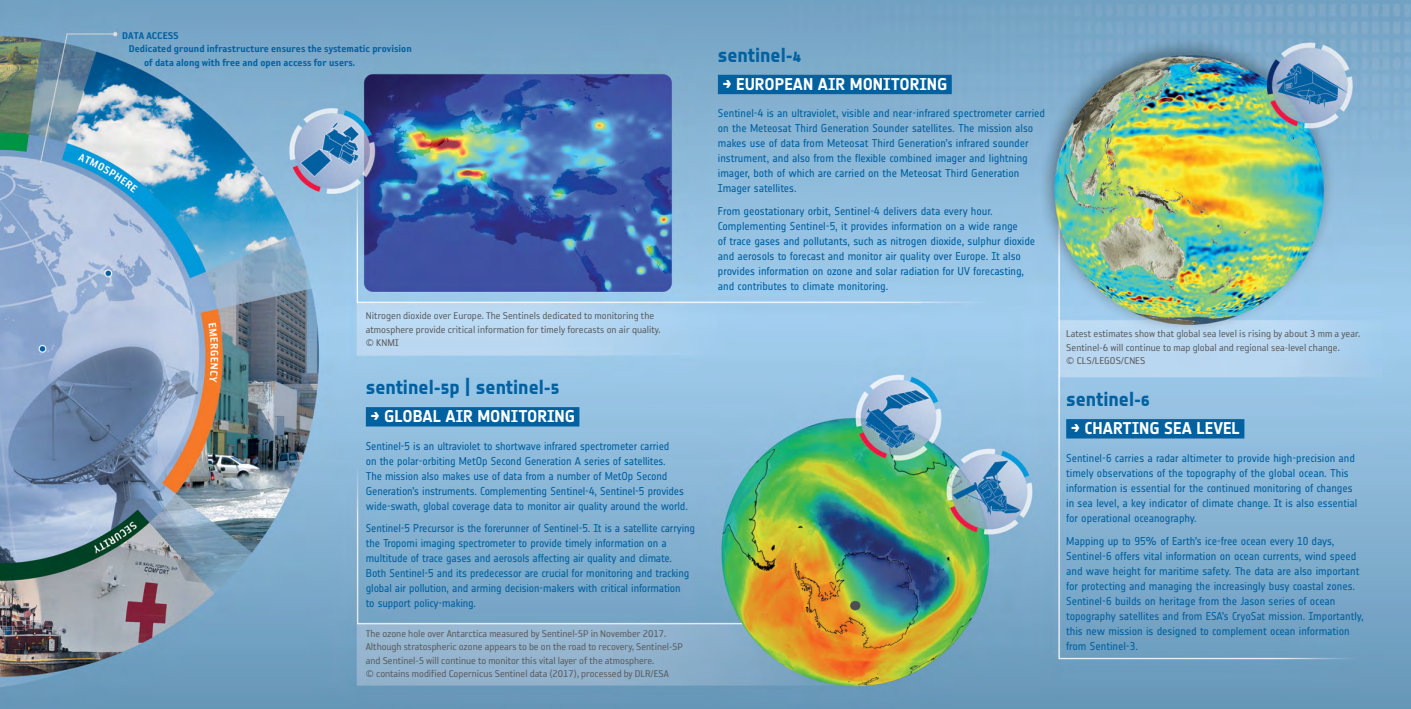
<style>
.page{position:relative;width:1411px;height:709px;background:#fff}
.page>*{position:absolute;margin:0;border:0;box-sizing:border-box;transform-origin:0 0}
.t1{font:20px "Notes Style Bold Updated Tf";color:#0061a0}
.t2{font:700 16.75px "Notes Esa";color:#fff}
.t3{font:11.25px/15px "Notes Esa";letter-spacing:-.005em;color:#0061a0}
.t4{font:11.25px/13.5px "Reykjavik One OT A Gauge";color:#58595b}
.t5{font:11.25px "Reykjavik One OT C Gauge";color:#0061a0}
</style>
<div class="page">
<img style="left:0;top:0;width:1410px;height:709px">
<div style="left:718px;top:75px;width:233px;height:19px;background:#0061a0"></div>
<div style="left:366px;top:407px;width:213px;height:19px;background:#0061a0"></div>
<div style="left:1066px;top:419px;width:178px;height:19px;background:#0061a0"></div>
<p class="t5" style="left:122px;top:29px;width:58px">DATA ACCESS</p>
<p class="t5" style="left:129px;top:43px;width:284px">Dedicated ground infrastructure ensures the systematic provision</p>
<p class="t5" style="left:144px;top:56px;width:213px">of data along with free and open access for users.</p>
<p class="t4" style="left:366px;top:309px;width:296px">Nitrogen dioxide over Europe. The Sentinels dedicated to monitoring the atmosphere provide critical information for timely forecasts on air quality. © KNMI</p>
<h1 class="t1" style="left:366px;top:375px;width:195px">sentinel-5p | sentinel-5</h1>
<h2 class="t2" style="left:370px;top:407px;width:206px">→ GLOBAL AIR MONITORING</h2>
<p class="t3" style="left:366px;top:438px;width:323px">Sentinel-5 is an ultraviolet to shortwave infrared spectrometer carried<br>on the polar-orbiting MetOp Second Generation A series of satellites.<br>The mission also makes use of data from a number of MetOp Second Generation’s instruments. Complementing Sentinel-4, Sentinel-5 provides wide-swath, global coverage data to monitor air quality around the world.</p>
<p class="t3" style="left:366px;top:520px;width:330px">Sentinel-5 Precursor is the forerunner of Sentinel-5. It is a satellite carrying the Tropomi imaging spectrometer to provide timely information on a multitude of trace gases and aerosols affecting air quality and climate.<br>Both Sentinel-5 and its predecessor are crucial for monitoring and tracking global air pollution, and arming decision-makers with critical information<br>to support policy-making.</p>
<p class="t4" style="left:366px;top:627px;width:319px">The ozone hole over Antarctica measured by Sentinel-5P in November 2017.<br>Although stratospheric ozone appears to be on the road to recovery, Sentinel-5P and Sentinel-5 will continue to monitor this vital layer of the atmosphere.<br>© contains modified Copernicus Sentinel data (2017), processed by DLR/ESA</p>
<h1 class="t1" style="left:718px;top:43px;width:85px">sentinel-4</h1>
<h2 class="t2" style="left:722px;top:74px;width:226px">→ EUROPEAN AIR MONITORING</h2>
<p class="t3" style="left:718px;top:106px;width:328px">Sentinel-4 is an ultraviolet, visible and near-infrared spectrometer carried on the Meteosat Third Generation Sounder satellites. The mission also makes use of data from Meteosat Third Generation’s infrared sounder instrument, and also from the flexible combined imager and lightning imager, both of which are carried on the Meteosat Third Generation Imager satellites.</p>
<p class="t3" style="left:718px;top:203px;width:319px">From geostationary orbit, Sentinel-4 delivers data every hour.<br>Complementing Sentinel-5, it provides information on a wide range<br>of trace gases and pollutants, such as nitrogen dioxide, sulphur dioxide and aerosols to forecast and monitor air quality over Europe. It also provides information on ozone and solar radiation for UV forecasting, and contributes to climate monitoring.</p>
<p class="t4" style="left:1066px;top:327px;width:295px">Latest estimates show that global sea level is rising by about 3 mm a year.<br>Sentinel-6 will continue to map global and regional sea-level change.<br>© CLS/LEGOS/CNES</p>
<h1 class="t1" style="left:1066px;top:387px;width:85px">sentinel-6</h1>
<h2 class="t2" style="left:1070px;top:419px;width:171px">→ CHARTING SEA LEVEL</h2>
<p class="t3" style="left:1066px;top:451px;width:292px">Sentinel-6 carries a radar altimeter to provide high-precision and timely observations of the topography of the global ocean. This information is essential for the continued monitoring of changes in sea level, a key indicator of climate change. It is also essential for operational oceanography.</p>
<p class="t3" style="left:1066px;top:533px;width:299px">Mapping up to 95% of Earth’s ice-free ocean every 10 days, Sentinel-6 offers vital information on ocean currents, wind speed and wave height for maritime safety. The data are also important for protecting and managing the increasingly busy coastal zones.<br>Sentinel-6 builds on heritage from the Jason series of ocean topography satellites and from ESA’s CryoSat mission. Importantly, this new mission is designed to complement ocean information from Sentinel-3.</p>
</div>
